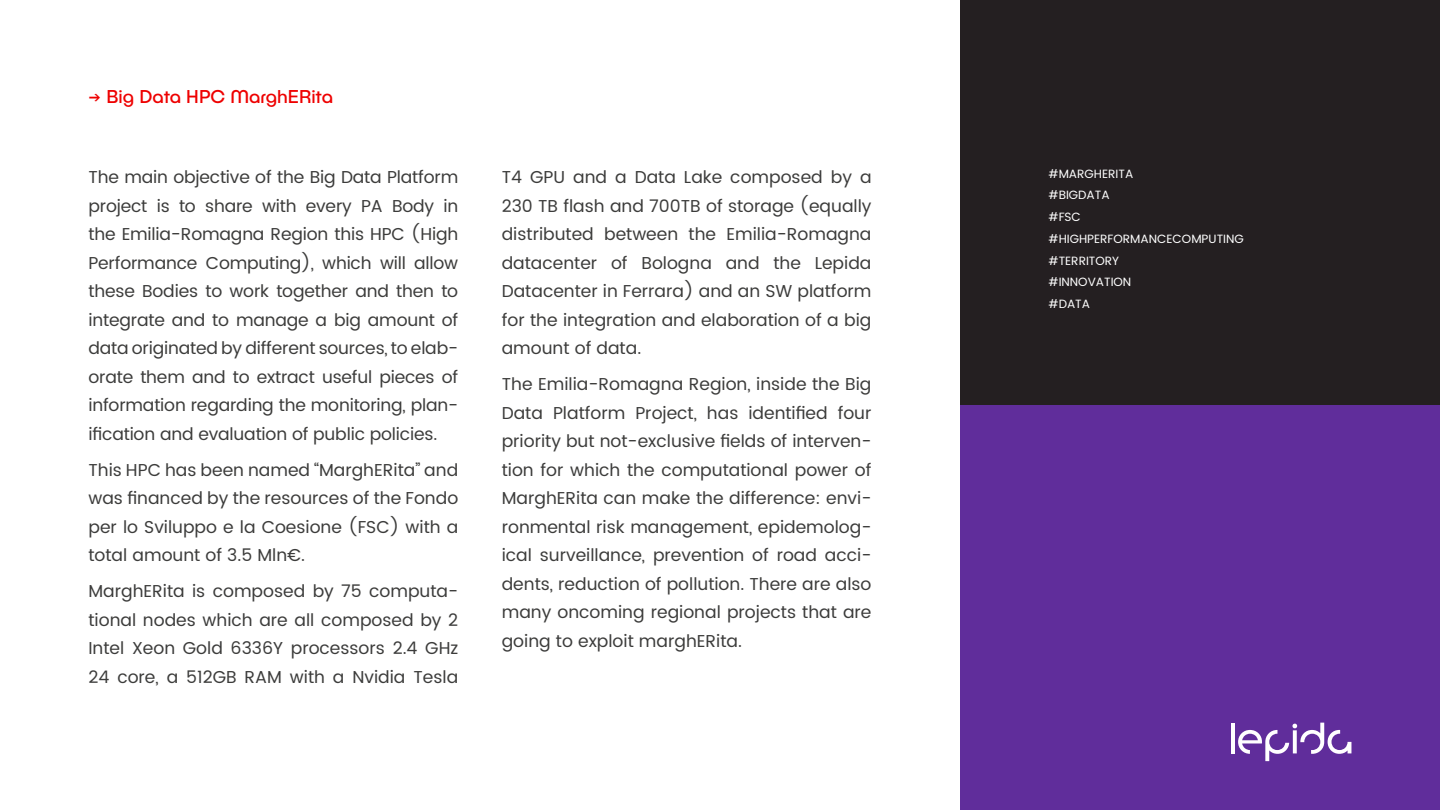
<style>
.page{position:relative;width:1440px;height:810px;background:#fff}
.page>*{position:absolute;margin:0;border:0;box-sizing:border-box;transform-origin:0 0}
.t1{font:18.75px "Publica Play";color:#e00}
.t2{font:17.25px/28.5px "Poppins";color:#3c3c3b;text-align:justify}
.t3{font:12px/21.8px "Poppins";color:#fff}
.s1{font-family:"Heading Now 64"}
</style>
<div class="page">
<div style="left:960px;top:405px;width:480px;height:405px;background:#602d9b"></div>
<div style="left:960px;top:0;width:480px;height:405px;background:#241f21"></div>
<hr style="left:1231px;top:723px;width:4px;height:30px;background:#fff">
<svg style="left:1238px;top:723px;width:113px;height:38px"></svg>
<p class="t1" style="left:88px;top:85px;width:246px"><span class="s1">→</span> Big Data HPC MarghERita</p>
<p class="t2" style="left:88px;top:163px;width:371px">The main objective of the Big Data Platform project is to share with every PA Body in the Emilia-Romagna Region this HPC (High Performance Computing), which will allow these Bodies to work together and then to integrate and to manage a big amount of data originated by different sources, to elab&shy;orate them and to extract useful pieces of information regarding the monitoring, plan&shy;ification and evaluation of public policies.</p>
<p class="t2" style="left:88px;top:456px;width:371px">This HPC has been named “MarghERita” and was financed by the resources of the Fondo per lo Sviluppo e la Coesione (FSC) with a total amount of 3.5 Mln€.</p>
<p class="t2" style="left:88px;top:577px;width:371px">MarghERita is composed by 75 computa&shy;tional nodes which are all composed by 2<br>Intel Xeon Gold 6336Y processors 2.4 GHz 24 core, a 512GB RAM with a Nvidia Tesla</p>
<p class="t2" style="left:502px;top:163px;width:371px">T4 GPU and a Data Lake composed by a 230 TB flash and 700TB of storage (equally distributed between the Emilia-Romagna datacenter of Bologna and the Lepida Datacenter in Ferrara) and an SW platform for the integration and elaboration of a big amount of data.</p>
<p class="t2" style="left:502px;top:370px;width:371px">The Emilia-Romagna Region, inside the Big Data Platform Project, has identified four priority but not-exclusive fields of interven&shy;tion for which the computational power of MarghERita can make the difference: envi&shy;ronmental risk management, epidemolog&shy;ical surveillance, prevention of road acci&shy;dents, reduction of pollution. There are also many oncoming regional projects that are going to exploit marghERita.</p>
<p class="t3" style="left:1048px;top:163px;width:197px">#MARGHERITA<br>#BIGDATA<br>#FSC #HIGHPERFORMANCECOMPUTING #TERRITORY<br>#INNOVATION<br>#DATA</p>
</div>
